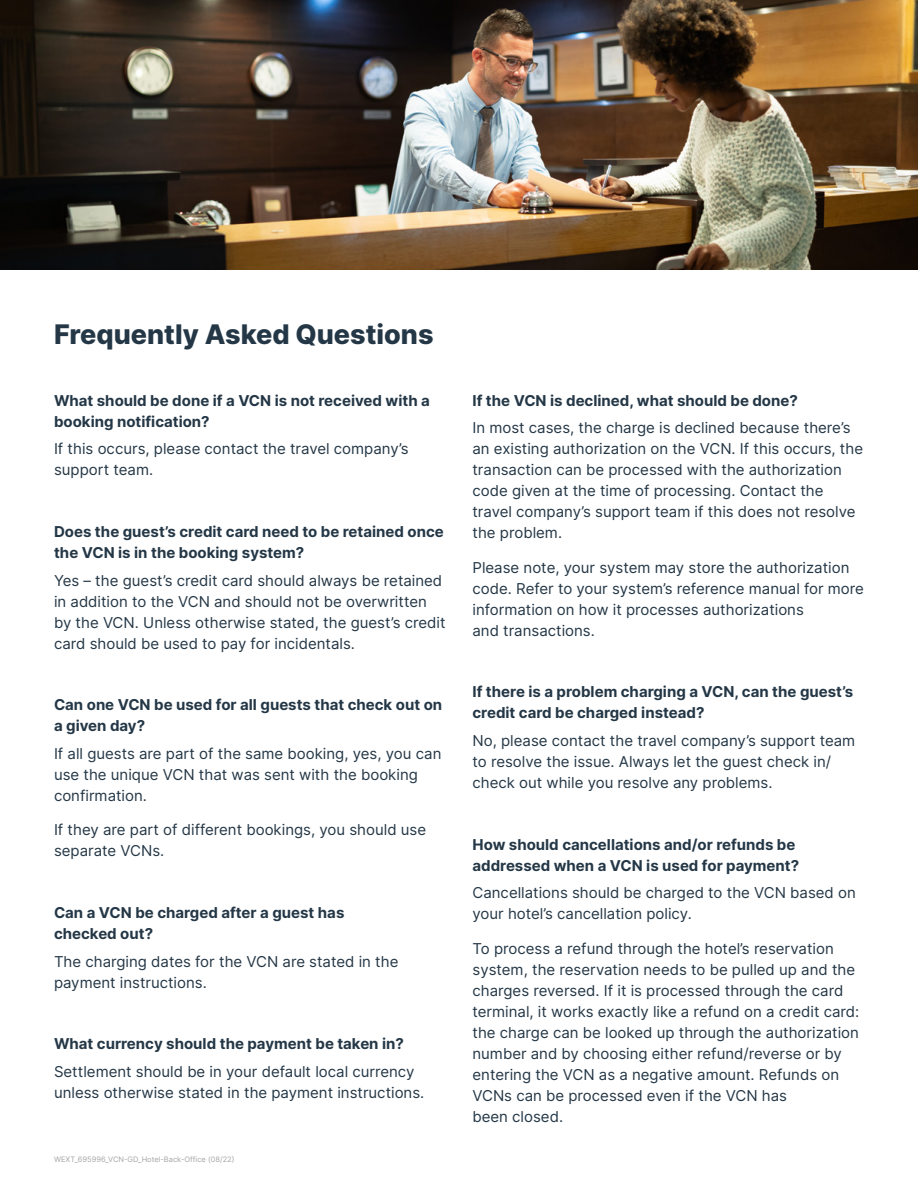
<style>
.page{position:relative;width:918px;height:1188px;background:#fff}
.page>*{position:absolute;margin:0;border:0;box-sizing:border-box;transform-origin:0 0}
.t1{font:800 27px "Inter";color:#243746}
.t2{font:15px/21px "Inter";color:#243746}
.t3{font:700 15px/21px "Inter";color:#243746}
.t4{font:7.5px "Inter";color:#a7a4a4}
</style>
<div class="page">
<img style="left:0;top:0;width:918px;height:270px">
<h1 class="t1" style="left:54px;top:315px;width:381px">Frequently Asked Questions</h1>
<p class="t3" style="left:54px;top:389px;width:377px">What should be done if a VCN is not received with a booking notification?</p>
<p class="t2" style="left:54px;top:438px;width:356px">If this occurs, please contact the travel company’s support team.</p>
<p class="t3" style="left:54px;top:521px;width:391px">Does the guest’s credit card need to be retained once the VCN is in the booking system?</p>
<p class="t2" style="left:54px;top:569px;width:393px">Yes – the guest’s credit card should always be retained in addition to the VCN and should not be overwritten by the VCN. Unless otherwise stated, the guest’s credit card should be used to pay for incidentals.</p>
<p class="t3" style="left:54px;top:694px;width:390px">Can one VCN be used for all guests that check out on a given day?</p>
<p class="t2" style="left:54px;top:743px;width:389px">If all guests are part of the same booking, yes, you can use the unique VCN that was sent with the booking confirmation.</p>
<p class="t2" style="left:54px;top:819px;width:374px">If they are part of different bookings, you should use separate VCNs.</p>
<p class="t3" style="left:54px;top:902px;width:292px">Can a VCN be charged after a guest has checked out?</p>
<p class="t2" style="left:54px;top:950px;width:346px">The charging dates for the VCN are stated in the payment instructions.</p>
<p class="t3" style="left:54px;top:1033px;width:351px">What currency should the payment be taken in?</p>
<p class="t2" style="left:54px;top:1061px;width:372px">Settlement should be in your default local currency unless otherwise stated in the payment instructions.</p>
<p class="t4" style="left:54px;top:1154px;width:182px">WEXT_695996_VCN-GD_Hotel-Back-Office (08/22)</p>
<p class="t3" style="left:472px;top:389px;width:327px">If the VCN is declined, what should be done?</p>
<p class="t2" style="left:472px;top:417px;width:392px">In most cases, the charge is declined because there’s an existing authorization on the VCN. If this occurs, the transaction can be processed with the authorization code given at the time of processing. Contact the travel company’s support team if this does not resolve the problem.</p>
<p class="t2" style="left:472px;top:557px;width:393px">Please note, your system may store the authorization code. Refer to your system’s reference manual for more information on how it processes authorizations<br>and transactions.</p>
<p class="t3" style="left:472px;top:681px;width:382px">If there is a problem charging a VCN, can the guest’s credit card be charged instead?</p>
<p class="t2" style="left:472px;top:730px;width:384px">No, please contact the travel company’s support team to resolve the issue. Always let the guest check in/ check out while you resolve any problems.</p>
<p class="t3" style="left:472px;top:833px;width:328px">How should cancellations and/or refunds be addressed when a VCN is used for payment?</p>
<p class="t2" style="left:472px;top:882px;width:385px">Cancellations should be charged to the VCN based on your hotel’s cancellation policy.</p>
<p class="t2" style="left:472px;top:938px;width:388px">To process a refund through the hotel’s reservation system, the reservation needs to be pulled up and the charges reversed. If it is processed through the card terminal, it works exactly like a refund on a credit card: the charge can be looked up through the authorization number and by choosing either refund/reverse or by entering the VCN as a negative amount. Refunds on VCNs can be processed even if the VCN has<br>been closed.</p>
</div>
